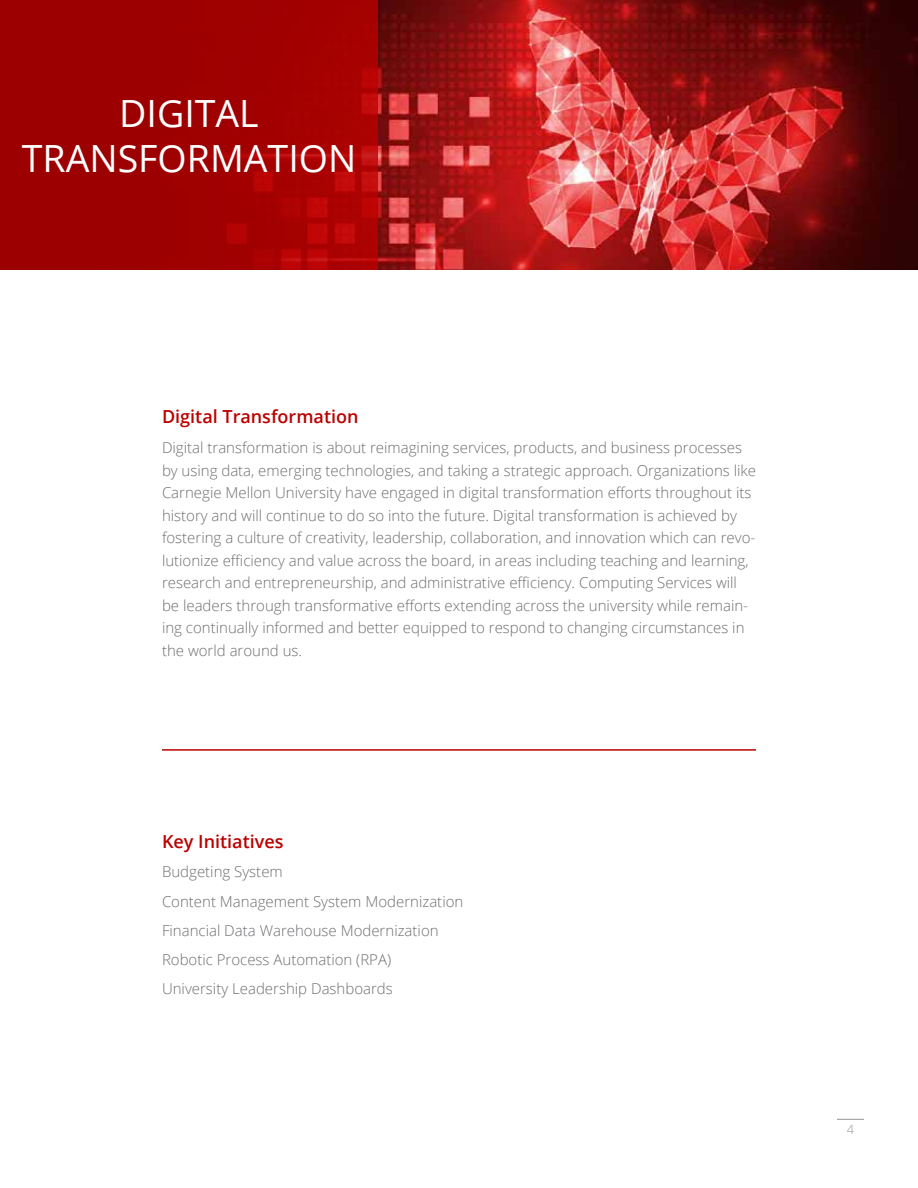
<style>
.page{position:relative;width:918px;height:1188px;background:#fff}
.page>*{position:absolute;margin:0;border:0;box-sizing:border-box;transform-origin:0 0}
.t1{font:37.5px/45px "Open Sans";color:#fff;text-align:center}
.t2{font:600 18px "Open Sans";color:#b00}
.t3{font:300 15px/22.5px "Open Sans";color:#6d6e71}
.t4{font:300 12.75px "Open Sans";color:#939598}
</style>
<div class="page">
<img style="left:378px;top:0;width:540px;height:270px">
<svg style="left:0;top:0;width:378px;height:270px;background:#a10000"></svg>
<hr style="left:162px;top:749px;width:594px;height:2px;background:#b00">
<svg style="left:837px;top:1119px;width:27px;height:1px"></svg>
<h1 class="t1" style="left:22px;top:90px;width:336px">DIGITAL<br>TRANSFORMATION</h1>
<p class="t2" style="left:162px;top:404px;width:198px">Digital Transformation</p>
<p class="t3" style="left:162px;top:436px;width:596px">Digital transformation is about reimagining services, products, and business processes by using data, emerging technologies, and taking a strategic approach. Organizations like Carnegie Mellon University have engaged in digital transformation efforts throughout its history and will continue to do so into the future. Digital transformation is achieved by fostering a culture of creativity, leadership, collaboration, and innovation which can revo&shy;lutionize efficiency and value across the board, in areas including teaching and learning, research and entrepreneurship, and administrative efficiency. Computing Services will be leaders through transformative efforts extending across the university while remain&shy;ing continually informed and better equipped to respond to changing circumstances in the world around us.</p>
<p class="t2" style="left:162px;top:829px;width:123px">Key Initiatives</p>
<p class="t3" style="left:162px;top:857px;width:303px;line-height:29.2px">Budgeting System<br>Content Management System Modernization Financial Data Warehouse Modernization Robotic Process Automation (RPA)<br>University Leadership Dashboards</p>
<p class="t4" style="left:847px;top:1121px;width:9px">4</p>
</div>
